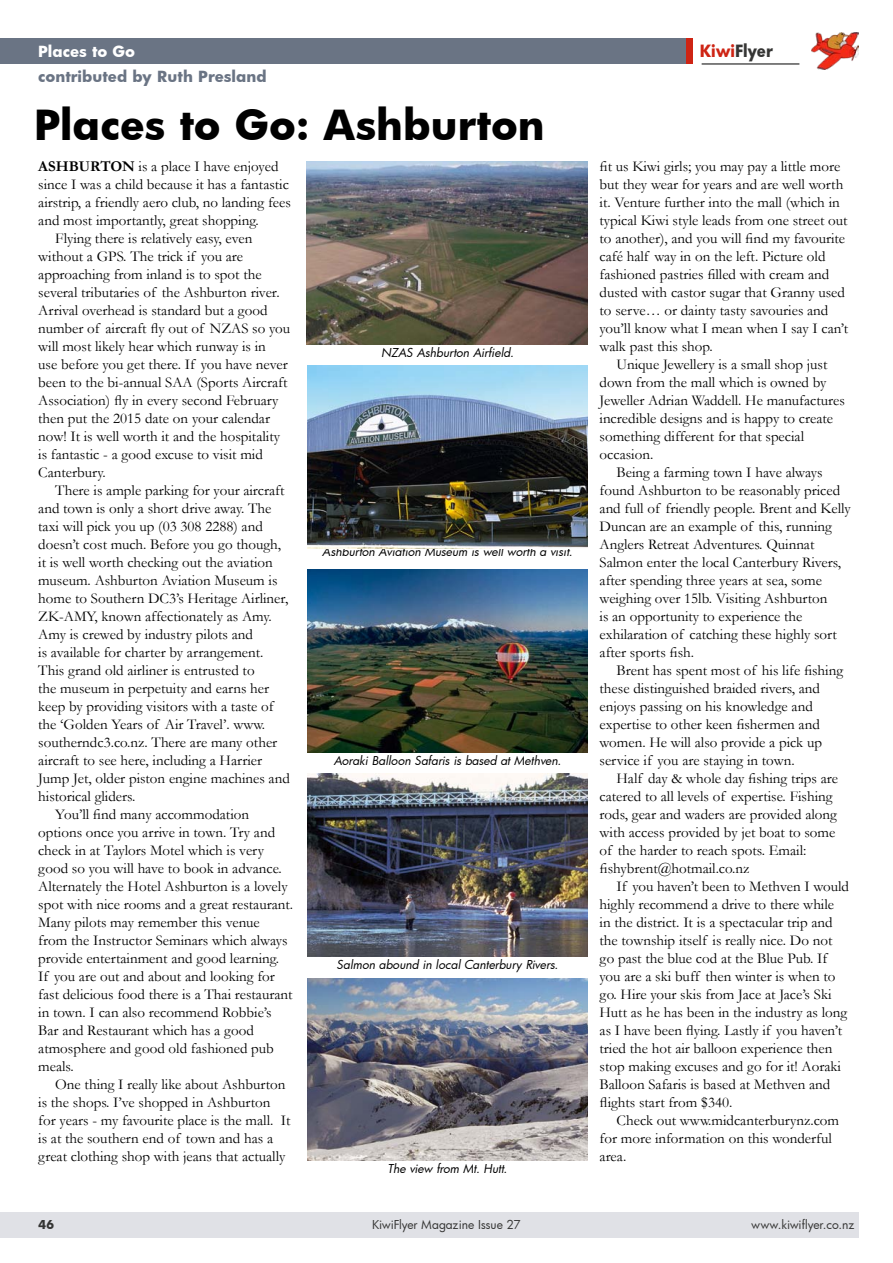
<style>
.page{position:relative;width:893px;height:1263px;background:#fff}
.page>*{position:absolute;margin:0;border:0;box-sizing:border-box;transform-origin:0 0}
.t1{font:700 40.5px "Futura";color:#000}
.t2{font:700 16.5px "Futura";letter-spacing:-.005em;color:#353534;scale:.91 1}
.t3{font:15px/18px "Garamond";color:#000}
.t4{font:700 15px "Futura";color:#6a7484}
.t5{font:700 15px "Futura";color:#fff}
.t6{font:italic 12px "Futura";color:#000}
.t7{font:12px "Futura";color:#353534}
.t8{font:700 12px "Futura";color:#353534}
.s1{font-weight:700}
.s2{color:#ce2414}
</style>
<div class="page">
<div style="left:0;top:1212px;width:859px;height:25px;background:#e0e1e6"></div>
<div style="left:0;top:38px;width:689px;height:26px;background:#6a7484"></div>
<div style="left:686px;top:38px;width:6px;height:26px;background:#ce2414"></div>
<img style="left:812px;top:33px;width:46px;height:36px">
<hr style="left:702px;top:64px;width:97px;height:1px;background:#000">
<img style="left:307px;top:978px;width:281px;height:183px">
<img style="left:307px;top:162px;width:280px;height:182px">
<img style="left:307px;top:570px;width:281px;height:183px">
<img style="left:307px;top:366px;width:281px;height:183px">
<img style="left:307px;top:774px;width:281px;height:183px">
<p class="t5" style="left:38px;top:41px;width:98px">Places to Go</p>
<p class="t4" style="left:38px;top:66px;width:230px">contributed by Ruth Presland</p>
<h1 class="t1" style="left:34px;top:97px;width:512px">Places to Go: Ashburton</h1>
<p class="t3" style="left:38px;top:157px;width:242px"><span class="s1">ASHBURTON</span> is a place I have enjoyed</p>
<p class="t3" style="left:38px;top:175px;width:252px">since I was a child because it has a fantastic</p>
<p class="t3" style="left:38px;top:193px;width:254px">airstrip, a friendly aero club, no landing fees</p>
<p class="t3" style="left:38px;top:211px;width:222px">and most importantly, great shopping.</p>
<p class="t3" style="left:55px;top:229px;width:199px">Flying there is relatively easy, even</p>
<p class="t3" style="left:38px;top:247px;width:206px">without a GPS. The trick if you are</p>
<p class="t3" style="left:38px;top:265px;width:225px">approaching from inland is to spot the</p>
<p class="t3" style="left:38px;top:283px;width:243px">several tributaries of the Ashburton river.</p>
<p class="t3" style="left:38px;top:301px;width:231px">Arrival overhead is standard but a good</p>
<p class="t3" style="left:38px;top:319px;width:253px">number of aircraft fly out of NZAS so you</p>
<p class="t3" style="left:38px;top:337px;width:229px">will most likely hear which runway is in</p>
<p class="t3" style="left:38px;top:355px;width:251px">use before you get there. If you have never</p>
<p class="t3" style="left:38px;top:373px;width:251px">been to the bi-annual SAA (Sports Aircraft</p>
<p class="t3" style="left:38px;top:391px;width:242px">Association) fly in every second February</p>
<p class="t3" style="left:38px;top:409px;width:233px">then put the 2015 date on your calendar</p>
<p class="t3" style="left:38px;top:427px;width:243px">now! It is well worth it and the hospitality</p>
<p class="t3" style="left:38px;top:445px;width:226px">is fantastic - a good excuse to visit mid</p>
<p class="t3" style="left:38px;top:463px;width:69px">Canterbury.</p>
<p class="t3" style="left:55px;top:481px;width:231px">There is ample parking for your aircraft</p>
<p class="t3" style="left:38px;top:499px;width:235px">and town is only a short drive away. The</p>
<p class="t3" style="left:38px;top:517px;width:226px">taxi will pick you up (03 308 2288) and</p>
<p class="t3" style="left:38px;top:535px;width:244px">doesn’t cost much. Before you go though,</p>
<p class="t3" style="left:38px;top:553px;width:236px">it is well worth checking out the aviation</p>
<p class="t3" style="left:38px;top:571px;width:241px">museum. Ashburton Aviation Museum is</p>
<p class="t3" style="left:38px;top:589px;width:252px">home to Southern DC3’s Heritage Airliner,</p>
<p class="t3" style="left:38px;top:607px;width:235px">ZK-AMY, known affectionately as Amy.</p>
<p class="t3" style="left:38px;top:625px;width:216px">Amy is crewed by industry pilots and</p>
<p class="t3" style="left:38px;top:643px;width:227px">is available for charter by arrangement.</p>
<p class="t3" style="left:38px;top:661px;width:218px">This grand old airliner is entrusted to</p>
<p class="t3" style="left:38px;top:679px;width:232px">the museum in perpetuity and earns her</p>
<p class="t3" style="left:38px;top:697px;width:237px">keep by providing visitors with a taste of</p>
<p class="t3" style="left:38px;top:715px;width:228px">the ‘Golden Years of Air Travel’. www.</p>
<p class="t3" style="left:38px;top:733px;width:240px">southerndc3.co.nz. There are many other</p>
<p class="t3" style="left:38px;top:751px;width:225px">aircraft to see here, including a Harrier</p>
<p class="t3" style="left:38px;top:769px;width:253px">Jump Jet, older piston engine machines and</p>
<p class="t3" style="left:38px;top:787px;width:99px">historical gliders.</p>
<p class="t3" style="left:55px;top:805px;width:195px">You’ll find many accommodation</p>
<p class="t3" style="left:38px;top:823px;width:238px">options once you arrive in town. Try and</p>
<p class="t3" style="left:38px;top:841px;width:227px">check in at Taylors Motel which is very</p>
<p class="t3" style="left:38px;top:859px;width:245px">good so you will have to book in advance.</p>
<p class="t3" style="left:38px;top:877px;width:251px">Alternately the Hotel Ashburton is a lovely</p>
<p class="t3" style="left:38px;top:895px;width:256px">spot with nice rooms and a great restaurant.</p>
<p class="t3" style="left:38px;top:913px;width:223px">Many pilots may remember this venue</p>
<p class="t3" style="left:38px;top:931px;width:251px">from the Instructor Seminars which always</p>
<p class="t3" style="left:38px;top:949px;width:242px">provide entertainment and good learning.</p>
<p class="t3" style="left:38px;top:967px;width:238px">If you are out and about and looking for</p>
<p class="t3" style="left:38px;top:985px;width:256px">fast delicious food there is a Thai restaurant</p>
<p class="t3" style="left:38px;top:1003px;width:235px">in town. I can also recommend Robbie’s</p>
<p class="t3" style="left:38px;top:1021px;width:217px">Bar and Restaurant which has a good</p>
<p class="t3" style="left:38px;top:1039px;width:237px">atmosphere and good old fashioned pub</p>
<p class="t3" style="left:38px;top:1057px;width:37px">meals.</p>
<p class="t3" style="left:55px;top:1075px;width:232px">One thing I really like about Ashburton</p>
<p class="t3" style="left:38px;top:1093px;width:234px">is the shops. I’ve shopped in Ashburton</p>
<p class="t3" style="left:38px;top:1111px;width:254px">for years - my favourite place is the mall. It</p>
<p class="t3" style="left:38px;top:1129px;width:236px">is at the southern end of town and has a</p>
<p class="t3" style="left:38px;top:1147px;width:249px">great clothing shop with jeans that actually</p>
<p class="t6" style="left:381px;top:344px;width:134px">NZAS Ashburton Airfield.</p>
<p class="t6" style="left:322px;top:544px;width:252px">Ashburton Aviation Museum is well worth a visit.</p>
<p class="t6" style="left:334px;top:752px;width:229px">Aoraki Balloon Safaris is based at Methven.</p>
<p class="t6" style="left:337px;top:956px;width:223px">Salmon abound in local Canterbury Rivers.</p>
<p class="t6" style="left:388px;top:1161px;width:121px">The view from Mt. Hutt.</p>
<p class="t2" style="left:700px;top:39px;width:82px"><span class="s2">Kiwi</span>Flyer</p>
<p class="t3" style="left:600px;top:157px;width:250px">fit us Kiwi girls; you may pay a little more but they wear for years and are well worth it. Venture further into the mall (which in typical Kiwi style leads from one street out to another), and you will find my favourite café half way in on the left. Picture old fashioned pastries filled with cream and dusted with castor sugar that Granny used to serve… or dainty tasty savouries and you’ll know what I mean when I say I can’t walk past this shop.</p>
<p class="t3" style="left:600px;top:355px;width:247px;text-indent:17px">Unique Jewellery is a small shop just down from the mall which is owned by Jeweller Adrian Waddell. He manufactures incredible designs and is happy to create something different for that special occasion.</p>
<p class="t3" style="left:600px;top:463px;width:253px;text-indent:17px">Being a farming town I have always found Ashburton to be reasonably priced and full of friendly people. Brent and Kelly Duncan are an example of this, running Anglers Retreat Adventures. Quinnat Salmon enter the local Canterbury Rivers, after spending three years at sea, some weighing over 15lb. Visiting Ashburton<br>is an opportunity to experience the exhilaration of catching these highly sort after sports fish.</p>
<p class="t3" style="left:600px;top:661px;width:245px;text-indent:17px">Brent has spent most of his life fishing these distinguished braided rivers, and enjoys passing on his knowledge and expertise to other keen fishermen and women. He will also provide a pick up service if you are staying in town.</p>
<p class="t3" style="left:600px;top:769px;width:240px;text-indent:17px">Half day &amp; whole day fishing trips are catered to all levels of expertise. Fishing rods, gear and waders are provided along with access provided by jet boat to some of the harder to reach spots. Email: fishybrent@hotmail.co.nz</p>
<p class="t3" style="left:600px;top:877px;width:251px;text-indent:17px">If you haven’t been to Methven I would highly recommend a drive to there while<br>in the district. It is a spectacular trip and the township itself is really nice. Do not go past the blue cod at the Blue Pub. If you are a ski buff then winter is when to go. Hire your skis from Jace at Jace’s Ski Hutt as he has been in the industry as long as I have been flying. Lastly if you haven’t tried the hot air balloon experience then stop making excuses and go for it! Aoraki Balloon Safaris is based at Methven and flights start from $340.</p>
<p class="t3" style="left:600px;top:1111px;width:241px;text-indent:17px">Check out www.midcanterburynz.com for more information on this wonderful area.</p>
<p class="t8" style="left:38px;top:1216px;width:18px">46</p>
<p class="t7" style="left:372px;top:1216px;width:150px">KiwiFlyer Magazine Issue 27</p>
<p class="t7" style="left:751px;top:1217px;width:105px">www.kiwiflyer.co.nz</p>
</div>
